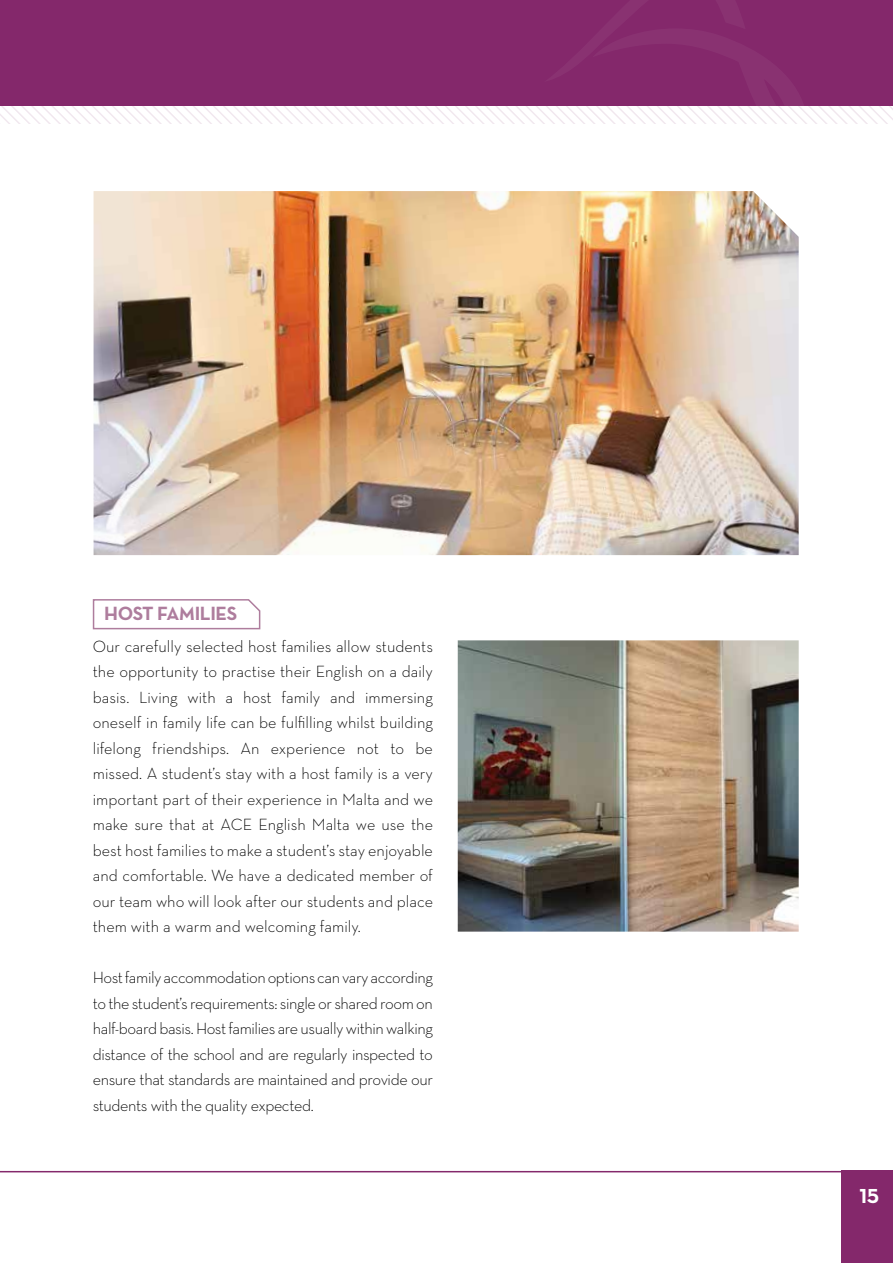
<style>
.page{position:relative;width:893px;height:1263px;background:#fff}
.page>*{position:absolute;margin:0;border:0;box-sizing:border-box;transform-origin:0 0}
.t1{font:20.7px "Neutra Text Bold Alt";color:#fff}
.t2{font:19.5px "Neutra Text Bold Alt";letter-spacing:-.025em;color:#ae7d9d}
.t3{font:300 16.5px/25.5px "Neutra Text";letter-spacing:-.015em;color:#000;text-align:justify}
</style>
<div class="page">
<hr style="left:0;top:1171px;width:893px;height:1px;background:#84286b">
<div style="left:842px;top:1171px;width:51px;height:92px;background:#84286b"></div>
<svg style="left:0;top:0;width:893px;height:124px;background:#954780"></svg>
<svg style="left:92px;top:599px;width:169px;height:31px"></svg>
<img style="left:94px;top:191px;width:705px;height:364px">
<img style="left:458px;top:640px;width:341px;height:292px">
<p class="t2" style="left:104px;top:601px;width:134px">HOST FAM ILIES</p>
<p class="t3" style="left:93px;top:633px;width:342px">Our carefully selected host families allow students the opportunity to practise their English on a daily basis. Living with a host family and immersing oneself in family life can be fulfilling whilst building lifelong friendships. An experience not to be missed. A student’s stay with a host family is a very important part of their experience in Malta and we make sure that at ACE English Malta we use the best host families to make a student’s stay enjoyable and comfortable. We have a dedicated member of our team who will look after our students and place them with a warm and welcoming family.</p>
<p class="t3" style="left:93px;top:964px;width:342px">Host family accommodation options can vary according to the student’s requirements: single or shared room on half-board basis. Host families are usually within walking distance of the school and are regularly inspected to ensure that standards are maintained and provide our students with the quality expected.</p>
<p class="t1" style="left:860px;top:1183px;width:21px">15</p>
</div>
